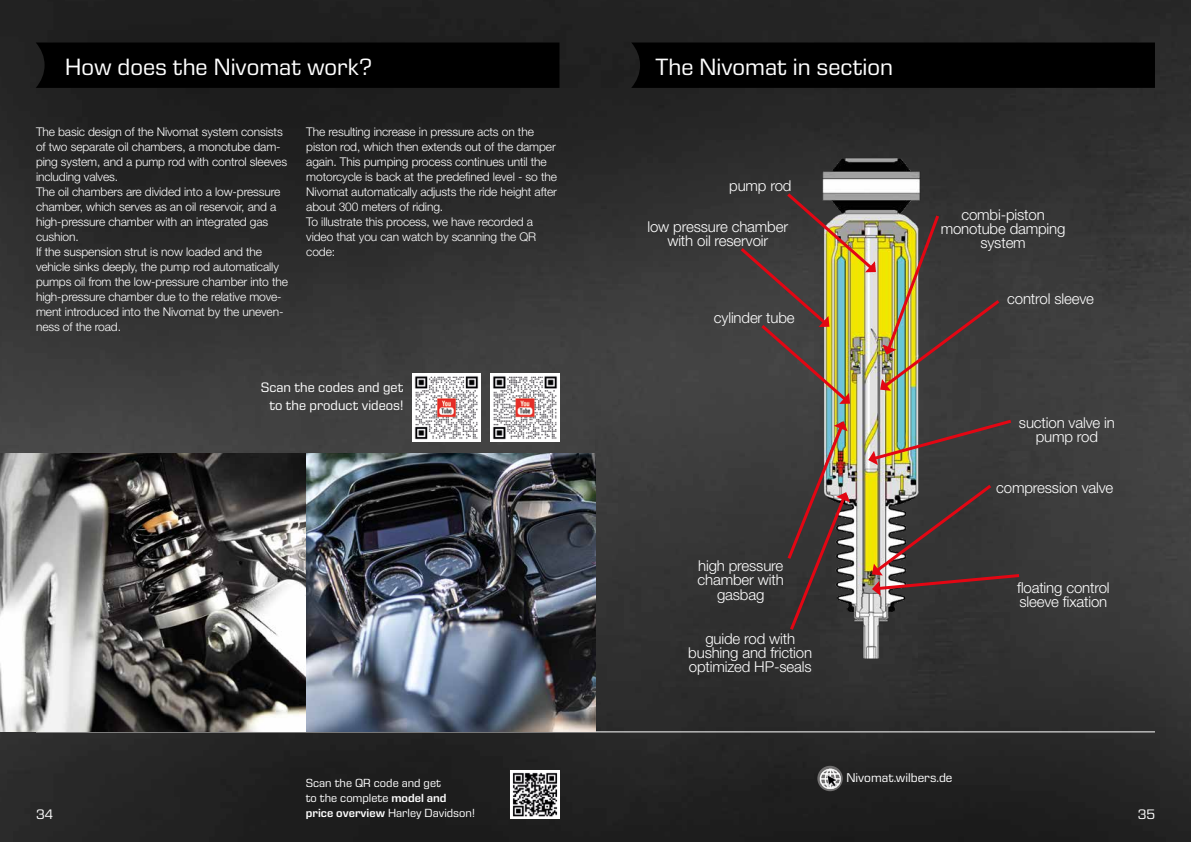
<style>
.page{position:relative;width:1191px;height:842px;background:#fff}
.page>*{position:absolute;margin:0;border:0;box-sizing:border-box;transform-origin:0 0}
.t1{font:24px "Eurostile Next LT Pro";color:#fff}
.t2{font:300 15px/14.2px "Helvetica Neue LT Pro";letter-spacing:-.01em;color:#fff;text-align:center}
.t3{font:14px/18px "Eurostile Next LT Pro";color:#fff;text-align:right}
.t4{font:13px "Eurostile Next LT Pro";color:#fff}
.t5{font:300 12px/15px "Helvetica Neue LT Pro";letter-spacing:-.01em;color:#fff}
.t6{font:12px/15px "Eurostile Next LT Pro";color:#fff}
.s1{font-weight:600}
</style>
<div class="page">
<img style="left:0;top:0;width:1191px;height:842px">
<hr style="left:36px;top:731px;width:1119px;height:1px;background:#fff">
<img style="left:813px;top:126px;width:117px;height:547px">
<svg style="left:785px;top:421px;width:65px;height:212px;background:#544644"></svg>
<svg style="left:737px;top:190px;width:265px;height:214px;background:#67634b"></svg>
<img style="left:868px;top:417px;width:146px;height:48px">
<svg style="left:872px;top:482px;width:150px;height:114px;background:#584b44"></svg>
<div style="left:631px;top:43px;width:524px;height:45px;background:#000"></div>
<div style="left:36px;top:43px;width:523px;height:45px;background:#000"></div>
<img style="left:0;top:454px;width:595px;height:277px">
<img style="left:412px;top:373px;width:69px;height:69px">
<img style="left:491px;top:373px;width:68px;height:69px">
<img style="left:511px;top:770px;width:48px;height:48px">
<svg style="left:817px;top:766px;width:25px;height:25px"></svg>
<img style="left:819px;top:766px;width:23px;height:24px">
<h1 class="t1" style="left:65px;top:54px;width:308px">How does the Nivomat work?</h1>
<p class="t5" style="left:36px;top:124px;width:253px">The basic design of the Nivomat system consists of two separate oil chambers, a monotube dam&shy;ping system, and a pump rod with control sleeves including valves.<br>The oil chambers are divided into a low-pressure chamber, which serves as an oil reservoir, and a high-pressure chamber with an integrated gas cushion.<br>If the suspension strut is now loaded and the vehicle sinks deeply, the pump rod automatically pumps oil from the low-pressure chamber into the high-pressure chamber due to the relative move&shy;ment introduced into the Nivomat by the uneven&shy;ness of the road.</p>
<p class="t5" style="left:306px;top:124px;width:252px">The resulting increase in pressure acts on the piston rod, which then extends out of the damper again. This pumping process continues until the motorcycle is back at the predefined level - so the Nivomat automatically adjusts the ride height after about 300 meters of riding.<br>To illustrate this process, we have recorded a video that you can watch by scanning the QR code:</p>
<p class="t3" style="left:261px;top:378px;width:144px">Scan the codes and get to the product videos!</p>
<h1 class="t1" style="left:655px;top:53px;width:239px">The Nivomat in section</h1>
<p class="t2" style="left:729px;top:178px;width:64px">pump rod</p>
<p class="t2" style="left:647px;top:219px;width:142px">low pressure chamber with oil reservoir</p>
<p class="t2" style="left:714px;top:310px;width:82px">cylinder tube</p>
<p class="t2" style="left:697px;top:558px;width:88px">high pressure chamber with gasbag</p>
<p class="t2" style="left:688px;top:631px;width:125px">guide rod with bushing and friction optimized HP-seals</p>
<p class="t2" style="left:940px;top:207px;width:126px">combi-piston monotube damping system</p>
<p class="t2" style="left:1007px;top:291px;width:88px">control sleeve</p>
<p class="t2" style="left:1019px;top:415px;width:97px">suction valve in pump rod</p>
<p class="t2" style="left:996px;top:480px;width:119px">compression valve</p>
<p class="t2" style="left:1017px;top:580px;width:94px;text-align:left">floating control sleeve fixation</p>
<p class="t4" style="left:846px;top:770px;width:108px">Nivomat.wilbers.de</p>
<p class="t6" style="left:306px;top:776px;width:171px">Scan the QR code and get<br>to the complete <span class="s1">model and price overview</span> Harley Davidson!</p>
<p class="t3" style="left:36px;top:805px;width:19px">34</p>
<p class="t3" style="left:1137px;top:805px;width:19px">35</p>
</div>
